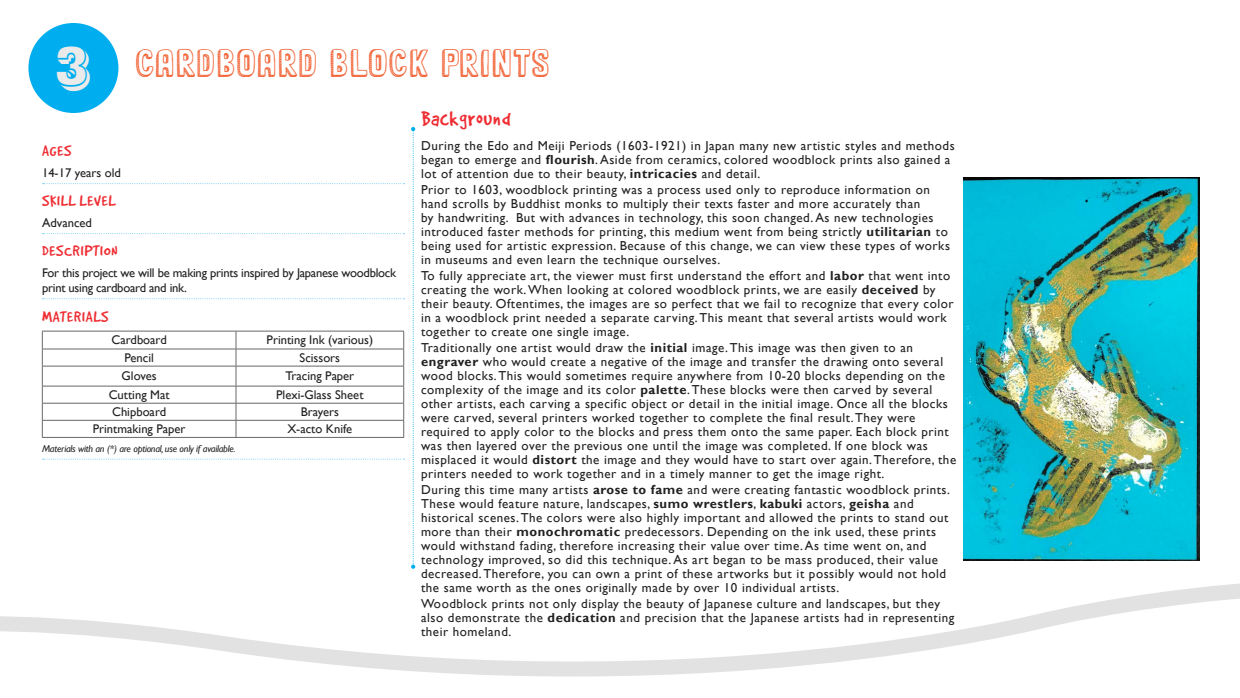
<style>
.page{position:relative;width:1240px;height:698px;background:#fff}
.page>*{position:absolute;margin:0;border:0;box-sizing:border-box;transform-origin:0 0}
.t1{font:56px "Vineta BT";color:#eaeaea;scale:.71 1}
.t2{font:34.9px "Sweet Cake";letter-spacing:.07em;color:#f26539}
.t3{font:23px "Good Dog";letter-spacing:.04em;color:#ee2e33}
.t4{font:16.8px "Good Dog";letter-spacing:.055em;color:#ee2e33}
.t5{font:13px/14px "Gill Sans";letter-spacing:.04em;color:#212121}
.t6{font:12.6px "Gill Sans";color:#212121}
.t7{font:12.6px/15.1px "Gill Sans";letter-spacing:-.02em;color:#212121}
.t8{font:italic 10px "Gill Sans";letter-spacing:-.02em;color:#212121}
.s1{font-weight:700}
</style>
<div class="page">
<svg style="left:0;top:546px;width:1240px;height:131px"></svg>
<img style="left:964px;top:177px;width:236px;height:384px">
<div style="left:28px;top:23px;width:90px;height:90px;background:#00aeef;border-radius:50%"></div>
<svg style="left:43px;top:183px;width:361px;height:1px"></svg>
<svg style="left:43px;top:233px;width:361px;height:1px"></svg>
<svg style="left:43px;top:298px;width:361px;height:1px"></svg>
<svg style="left:43px;top:459px;width:361px;height:1px"></svg>
<hr style="left:42px;top:331px;width:194px;height:1px;background:#686767">
<hr style="left:236px;top:331px;width:168px;height:1px;background:#686767">
<hr style="left:42px;top:349px;width:194px;height:1px;background:#686767">
<hr style="left:236px;top:349px;width:168px;height:1px;background:#686767">
<hr style="left:42px;top:366px;width:194px;height:1px;background:#686767">
<hr style="left:236px;top:366px;width:168px;height:1px;background:#686767">
<hr style="left:42px;top:386px;width:194px;height:1px;background:#686767">
<hr style="left:236px;top:386px;width:168px;height:1px;background:#686767">
<hr style="left:42px;top:403px;width:194px;height:1px;background:#686767">
<hr style="left:236px;top:403px;width:168px;height:1px;background:#686767">
<hr style="left:42px;top:420px;width:194px;height:1px;background:#686767">
<svg style="left:42px;top:331px;width:1px;height:106px"></svg>
<hr style="left:236px;top:420px;width:168px;height:1px;background:#686767">
<svg style="left:236px;top:331px;width:1px;height:106px"></svg>
<svg style="left:403px;top:331px;width:1px;height:106px"></svg>
<hr style="left:42px;top:437px;width:194px;height:1px;background:#686767">
<hr style="left:236px;top:437px;width:168px;height:1px;background:#686767">
<svg style="left:411px;top:127px;width:4px;height:442px"></svg>
<h1 class="t1" style="left:55px;top:33px;width:53px">3</h1>
<h2 class="t2" style="left:136px;top:48px;width:415px">CARDBOARD BLOCK PRINTS</h2>
<p class="t4" style="left:42px;top:142px;width:31px">AGES</p>
<p class="t6" style="left:42px;top:165px;width:80px">14-17 years old</p>
<p class="t4" style="left:42px;top:192px;width:76px">SKILL LEVEL</p>
<p class="t6" style="left:42px;top:215px;width:52px">Advanced</p>
<p class="t4" style="left:42px;top:242px;width:77px">DESCRIPTION</p>
<p class="t7" style="left:42px;top:265px;width:356px">For this project we will be making prints inspired by Japanese woodblock print using cardboard and ink.</p>
<p class="t4" style="left:42px;top:307px;width:68px">MATERIALS</p>
<p class="t6" style="left:111px;top:333px;width:57px">Cardboard</p>
<p class="t6" style="left:267px;top:333px;width:108px">Printing Ink (various)</p>
<p class="t6" style="left:124px;top:350px;width:31px">Pencil</p>
<p class="t6" style="left:300px;top:350px;width:42px">Scissors</p>
<p class="t6" style="left:122px;top:369px;width:37px">Gloves</p>
<p class="t6" style="left:285px;top:369px;width:70px">Tracing Paper</p>
<p class="t6" style="left:109px;top:387px;width:62px">Cutting Mat</p>
<p class="t6" style="left:276px;top:387px;width:89px">Plexi-Glass Sheet</p>
<p class="t6" style="left:112px;top:405px;width:56px">Chipboard</p>
<p class="t6" style="left:301px;top:405px;width:40px">Brayers</p>
<p class="t6" style="left:93px;top:422px;width:94px">Printmaking Paper</p>
<p class="t6" style="left:287px;top:422px;width:66px">X-acto Knife</p>
<p class="t8" style="left:42px;top:443px;width:195px">Materials with an (*) are optional, use only if available.</p>
<h3 class="t3" style="left:421px;top:107px;width:91px">Background</h3>
<p class="t5" style="left:421px;top:139px;width:535px">During the Edo and Meiji Periods (1603-1921) in Japan many new artistic styles and methods began to emerge and <span class="s1">flourish</span>. Aside from ceramics, colored woodblock prints also gained a lot of attention due to their beauty, <span class="s1">intricacies</span> and detail.</p>
<p class="t5" style="left:421px;top:183px;width:530px">Prior to 1603, woodblock printing was a process used only to reproduce information on hand scrolls by Buddhist monks to multiply their texts faster and more accurately than<br>by handwriting. But with advances in technology, this soon changed. As new technologies introduced faster methods for printing, this medium went from being strictly <span class="s1">utilitarian</span> to being used for artistic expression. Because of this change, we can view these types of works in museums and even learn the technique ourselves.</p>
<p class="t5" style="left:421px;top:269px;width:534px">To fully appreciate art, the viewer must first understand the effort and <span class="s1">labor</span> that went into creating the work. When looking at colored woodblock prints, we are easily <span class="s1">deceived</span> by their beauty. Oftentimes, the images are so perfect that we fail to recognize that every color in a woodblock print needed a separate carving. This meant that several artists would work together to create one single image.</p>
<p class="t5" style="left:421px;top:341px;width:537px">Traditionally one artist would draw the <span class="s1">initial</span> image. This image was then given to an <span class="s1">engraver</span> who would create a negative of the image and transfer the drawing onto several wood blocks. This would sometimes require anywhere from 10-20 blocks depending on the complexity of the image and its color <span class="s1">palette</span>. These blocks were then carved by several other artists, each carving a specific object or detail in the initial image. Once all the blocks were carved, several printers worked together to complete the final result. They were required to apply color to the blocks and press them onto the same paper. Each block print was then layered over the previous one until the image was completed. If one block was misplaced it would <span class="s1">distort</span> the image and they would have to start over again. Therefore, the printers needed to work together and in a timely manner to get the image right.</p>
<p class="t5" style="left:421px;top:483px;width:530px">During this time many artists <span class="s1">arose to fame</span> and were creating fantastic woodblock prints.<br>These would feature nature, landscapes, <span class="s1">sumo wrestlers</span>, <span class="s1">kabuki</span> actors, <span class="s1">geisha</span> and historical scenes. The colors were also highly important and allowed the prints to stand out more than their <span class="s1">monochromatic</span> predecessors. Depending on the ink used, these prints would withstand fading, therefore increasing their value over time. As time went on, and technology improved, so did this technique. As art began to be mass produced, their value decreased. Therefore, you can own a print of these artworks but it possibly would not hold the same worth as the ones originally made by over 10 individual artists.</p>
<p class="t5" style="left:421px;top:597px;width:535px">Woodblock prints not only display the beauty of Japanese culture and landscapes, but they also demonstrate the <span class="s1">dedication</span> and precision that the Japanese artists had in representing their homeland.</p>
</div>
